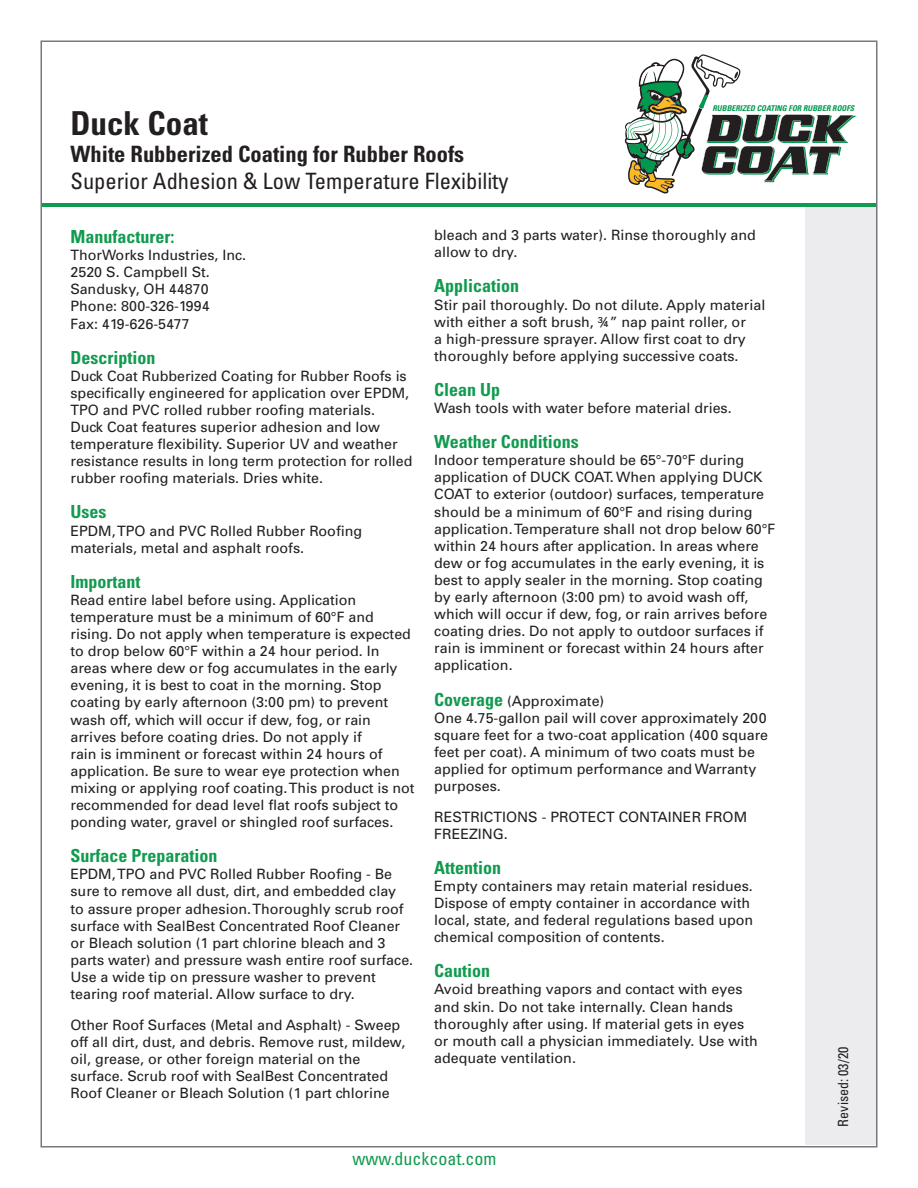
<style>
.page{position:relative;width:918px;height:1188px;background:#fff}
.page>*{position:absolute;margin:0;border:0;box-sizing:border-box;transform-origin:0 0}
.Product_Name_Main_1{font:700 condensed 33px "Univers";color:#231f20}
.Product_Large_Descri{font:condensed 22.5px "Univers";color:#231f20}
.Product_Name_Main_1-2{font:700 condensed 22.5px "Univers";color:#231f20}
.Small_Head{font:700 condensed 18px "Univers";color:#119b4f}
.Small_Head-2{font:condensed 18px "Univers";color:#119b4f}
.Small_Head-3{font:14.25px/17.1px "Univers";color:#231f20}
.Revised_Date_Text{font:condensed 14.1px "Univers";color:#231f20}
.t1{font:italic 700 condensed 7.95px "Univers";color:#00994e}
.s1{font-weight:700;font-stretch:condensed;font-size:18px;color:#119b4f}
</style>
<div class="page">
<div style="left:806px;top:41px;width:71px;height:1103px;background:#ececee"></div>
<div style="left:41px;top:45px;width:836px;height:162px;background:#119b4f"></div>
<div style="left:41px;top:41px;width:836px;height:162px;background:#fff"></div>
<svg style="left:625px;top:54px;width:232px;height:140px"></svg>
<p class="Product_Name_Main_1" style="left:70px;top:103px;width:139px">Duck Coat</p>
<p class="Product_Name_Main_1-2" style="left:70px;top:141px;width:395px">White Rubberized Coating for Rubber Roofs</p>
<p class="Product_Large_Descri" style="left:70px;top:167px;width:440px">Superior Adhesion &amp; Low Temperature Flexibility</p>
<p class="t1" style="left:713px;top:103px;width:143px">RUBBERIZED COATING FOR RUBBER ROOFS</p>
<p class="Small_Head" style="left:71px;top:226px;width:105px">Manufacturer:</p>
<p class="Small_Head-3" style="left:71px;top:246px;width:177px">ThorWorks Industries, Inc.<br>2520 S. Campbell St.<br>Sandusky, OH 44870<br>Phone: 800-326-1994<br>Fax: 419-626-5477</p>
<p class="Small_Head" style="left:71px;top:346px;width:86px">Description</p>
<p class="Small_Head-3" style="left:71px;top:367px;width:344px">Duck Coat Rubberized Coating for Rubber Roofs is specifically engineered for application over EPDM, TPO and PVC rolled rubber roofing materials.<br>Duck Coat features superior adhesion and low temperature flexibility. Superior UV and weather resistance results in long term protection for rolled rubber roofing materials. Dries white.</p>
<p class="Small_Head" style="left:71px;top:501px;width:37px">Uses</p>
<p class="Small_Head-3" style="left:71px;top:522px;width:293px">EPDM, TPO and PVC Rolled Rubber Roofing materials, metal and asphalt roofs.</p>
<p class="Small_Head" style="left:71px;top:570px;width:72px">Important</p>
<p class="Small_Head-3" style="left:71px;top:591px;width:346px">Read entire label before using. Application temperature must be a minimum of 60°F and rising. Do not apply when temperature is expected to drop below 60°F within a 24 hour period. In areas where dew or fog accumulates in the early evening, it is best to coat in the morning. Stop coating by early afternoon (3:00 pm) to prevent wash off, which will occur if dew, fog, or rain arrives before coating dries. Do not apply if<br>rain is imminent or forecast within 24 hours of application. Be sure to wear eye protection when mixing or applying roof coating. This product is not recommended for dead level flat roofs subject to ponding water, gravel or shingled roof surfaces.</p>
<p class="Small_Head" style="left:71px;top:845px;width:149px">Surface Preparation</p>
<p class="Small_Head-3" style="left:71px;top:866px;width:344px">EPDM, TPO and PVC Rolled Rubber Roofing - Be sure to remove all dust, dirt, and embedded clay<br>to assure proper adhesion. Thoroughly scrub roof surface with SealBest Concentrated Roof Cleaner or Bleach solution (1 part chlorine bleach and 3 parts water) and pressure wash entire roof surface.<br>Use a wide tip on pressure washer to prevent tearing roof material. Allow surface to dry.</p>
<p class="Small_Head-3" style="left:71px;top:1016px;width:337px">Other Roof Surfaces (Metal and Asphalt) - Sweep off all dirt, dust, and debris. Remove rust, mildew, oil, grease, or other foreign material on the surface. Scrub roof with SealBest Concentrated Roof Cleaner or Bleach Solution (1 part chlorine</p>
<p class="Small_Head-3" style="left:434px;top:226px;width:323px">bleach and 3 parts water). Rinse thoroughly and allow to dry.</p>
<p class="Small_Head" style="left:434px;top:275px;width:87px">Application</p>
<p class="Small_Head-3" style="left:434px;top:296px;width:333px">Stir pail thoroughly. Do not dilute. Apply material with either a soft brush, ¾” nap paint roller, or<br>a high-pressure sprayer. Allow first coat to dry thoroughly before applying successive coats.</p>
<p class="Small_Head" style="left:434px;top:379px;width:68px">Clean Up</p>
<p class="Small_Head-3" style="left:434px;top:399px;width:299px">Wash tools with water before material dries.</p>
<p class="Small_Head" style="left:434px;top:431px;width:146px">Weather Conditions</p>
<p class="Small_Head-3" style="left:434px;top:451px;width:343px">Indoor temperature should be 65°-70°F during application of DUCK COAT. When applying DUCK COAT to exterior (outdoor) surfaces, temperature should be a minimum of 60°F and rising during application. Temperature shall not drop below 60°F within 24 hours after application. In areas where dew or fog accumulates in the early evening, it is best to apply sealer in the morning. Stop coating by early afternoon (3:00 pm) to avoid wash off, which will occur if dew, fog, or rain arrives before coating dries. Do not apply to outdoor surfaces if rain is imminent or forecast within 24 hours after application.</p>
<p class="Small_Head-3" style="left:434px;top:692px;width:335px"><span class="s1">Coverage</span> (Approximate)<br>One 4.75-gallon pail will cover approximately 200 square feet for a two-coat application (400 square feet per coat). A minimum of two coats must be applied for optimum performance and Warranty purposes.</p>
<p class="Small_Head-3" style="left:434px;top:808px;width:314px">RESTRICTIONS - PROTECT CONTAINER FROM<br>FREEZING.</p>
<p class="Small_Head" style="left:434px;top:856px;width:69px">Attention</p>
<p class="Small_Head-3" style="left:434px;top:877px;width:321px">Empty containers may retain material residues.<br>Dispose of empty container in accordance with local, state, and federal regulations based upon chemical composition of contents.</p>
<p class="Small_Head" style="left:434px;top:960px;width:58px">Caution</p>
<p class="Small_Head-3" style="left:434px;top:981px;width:325px">Avoid breathing vapors and contact with eyes and skin. Do not take internally. Clean hands thoroughly after using. If material gets in eyes or mouth call a physician immediately. Use with adequate ventilation.</p>
<p class="Small_Head-2" style="left:352px;top:1147px;width:146px">www.duckcoat.com</p>
<p class="Revised_Date_Text" style="left:834px;top:1127px;width:81px;rotate:-90deg">Revised: 03/20</p>
</div>
